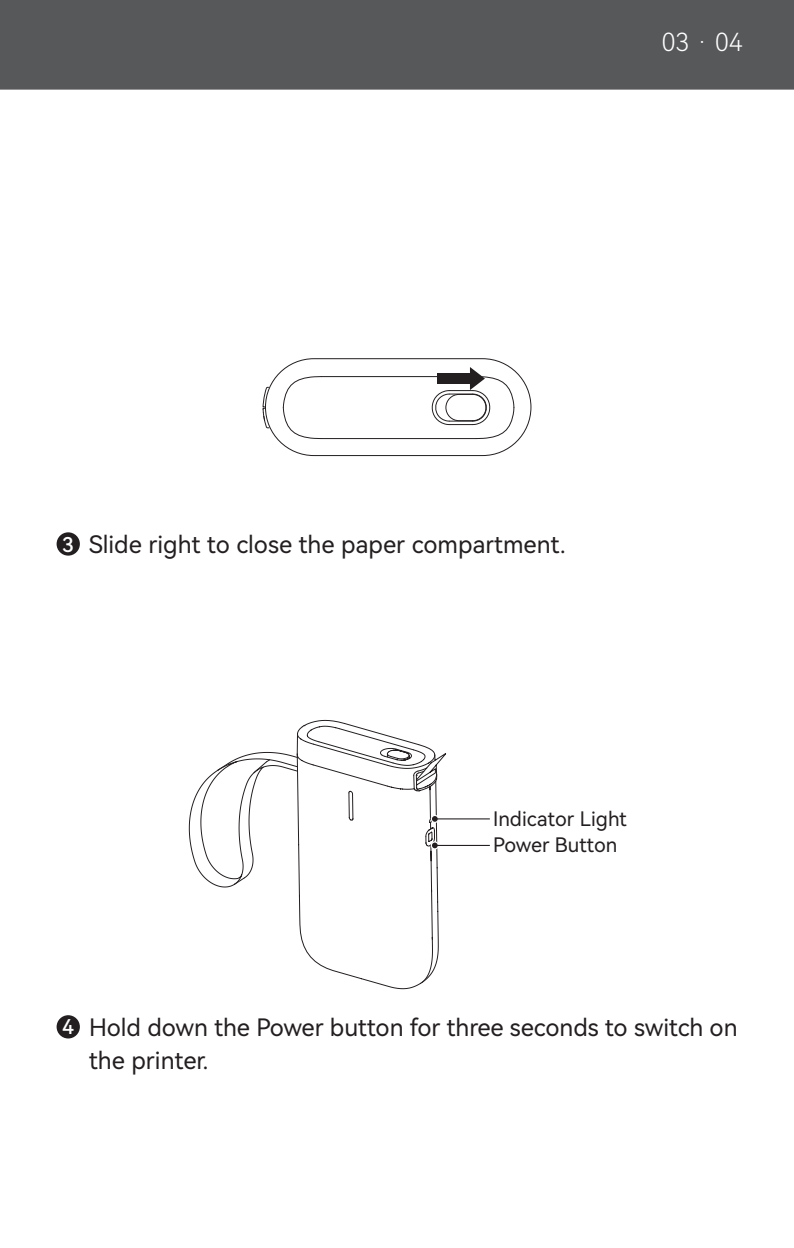
<style>
.page{position:relative;width:794px;height:1248px;background:#fff}
.page>*{position:absolute;margin:0;border:0;box-sizing:border-box;transform-origin:0 0}
.t1{font:24.8px "Harmony OS Sans SC Light";color:#fff}
.t2{font:24px/33.6px "Harmony OS Sans SC";letter-spacing:-.005em;color:#231f20}
.t3{font:20.4px "Harmony OS Sans SC Medium";color:#fff}
.t4{font:20px/26.4px "Harmony OS Sans SC";color:#231f20}
.s1{font-family:"Harmony OS Sans SC Medium";font-size:20.4px;color:#fff}
</style>
<div class="page">
<svg style="left:188px;top:727px;width:113px;height:211px"></svg>
<hr style="left:435px;top:818px;width:55px;height:1px;background:#231f20">
<svg style="left:301px;top:719px;width:146px;height:264px"></svg>
<hr style="left:435px;top:844px;width:55px;height:2px;background:#231f20">
<div style="left:57px;top:532px;width:23px;height:23px;background:#231f20;border-radius:50%"></div>
<div style="left:57px;top:1015px;width:23px;height:23px;background:#231f20;border-radius:50%"></div>
<div style="left:265px;top:358px;width:266px;height:98px;border:1px solid #231f20;border-radius:48px"></div>
<hr style="left:321px;top:438px;width:155px;height:1px;background:#231f20">
<hr style="left:321px;top:376px;width:155px;height:1px;background:#231f20">
<svg style="left:282px;top:376px;width:40px;height:63px"></svg>
<svg style="left:262px;top:386px;width:8px;height:42px"></svg>
<svg style="left:427px;top:367px;width:88px;height:72px"></svg>
<div style="left:437px;top:373px;width:33px;height:11px;background:#231f20"></div>
<div style="left:0;top:0;width:794px;height:90px;background:#57585a"></div>
<p class="t1" style="left:661px;top:25px;width:82px">03 · 04</p>
<p class="t2" style="left:62px;top:526px;width:505px"><span class="s1">3</span> Slide right to close the paper compartment.</p>
<p class="t4" style="left:493px;top:804px;width:135px">Indicator Light<br>Power Button</p>
<p class="t3" style="left:62px;top:1012px;width:13px">4</p>
<p class="t2" style="left:89px;top:1009px;width:650px">Hold down the Power button for three seconds to switch on the printer.</p>
</div>
